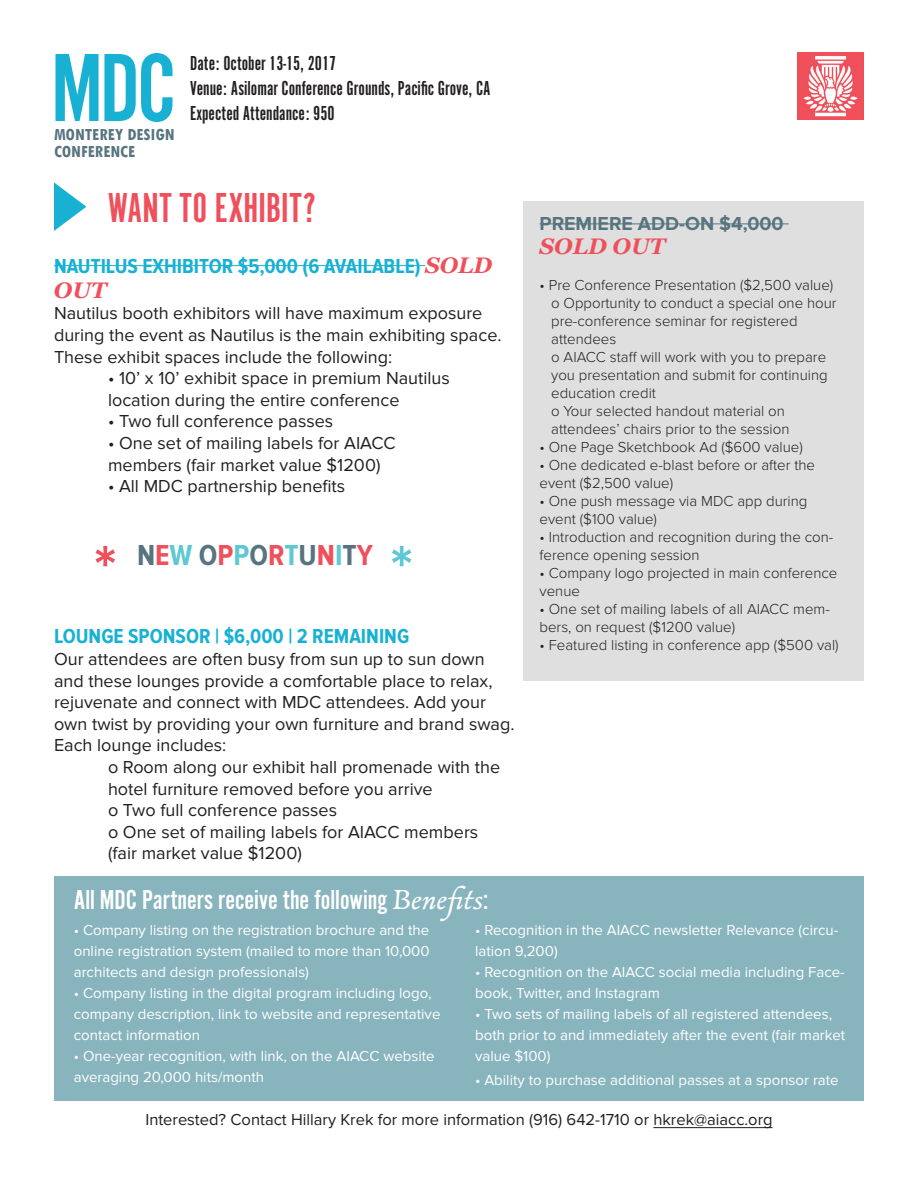
<style>
.page{position:relative;width:918px;height:1188px;background:#fff}
.page>*{position:absolute;margin:0;border:0;box-sizing:border-box;transform-origin:0 0}
.t1{font:100.5px "Alternate Got No 2 D";color:#18b1d4}
.t2{font:700 66px "Proxima Nova Cond";color:#ef505b}
.t3{font:700 66px "Proxima Nova Cond";color:#5fc8d5}
.t4{font:43.5px "Alternate Got No 1 D";color:#ef505b}
.t5{font:700 30px "Proxima Nova Cond";color:#57747f}
.t6{font:28.5px "Alternate Got No 2 D";color:#fff}
.t7{font:italic 700 22.5px "Georgia";color:#ef505b}
.t8{font:21px/25.2px "Alternate Got No 1 D";color:#231f20}
.t9{font:700 21px "Proxima Nova Cond";color:#18b1d4}
.t10{font:700 19.5px "Proxima Nova";color:#57747f}
.t11{font:18px/21.6px "Proxima Nova";color:#231f20}
.t12{font:700 condensed 18px/16.5px "Tw Cen";color:#57747f}
.t13{font:16.5px "Proxima Nova";color:#231f20}
.t14{font:300 15px/18px "Proxima Nova";color:#231f20}
.t15{font:15px/21px "Proxima Nova";color:#fff}
.s1{font-family:"Georgia";font-style:italic;font-size:22.5px;color:#ef505b}
.s2{color:#ef505b}
.s3{color:#5fc8d5}
.s4{font-family:"Alize";font-size:36px}
</style>
<div class="page">
<hr style="left:653px;top:1127px;width:120px;height:1px;background:#231f20">
<hr style="left:54px;top:265px;width:371px;height:1px;background:#18b1d4">
<div style="left:524px;top:201px;width:340px;height:480px;background:#dfdfdf"></div>
<hr style="left:540px;top:224px;width:249px;height:1px;background:#57747f">
<img style="left:797px;top:52px;width:67px;height:67px">
<svg style="left:54px;top:182px;width:32px;height:49px"></svg>
<div style="left:54px;top:877px;width:810px;height:224px;background:#88b4be"></div>
<h1 class="t1" style="left:51px;top:35px;width:126px">MDC</h1>
<p class="t12" style="left:54px;top:126px;width:122px">MONTEREY DESIGN<br>CONFERENCE</p>
<h3 class="t4" style="left:108px;top:185px;width:210px">WANT TO EXHIBIT?</h3>
<p class="t9" style="left:54px;top:254px;width:440px">NAUTILUS EXHIBITOR $5,000 (6 AVAILABLE) <span class="s1">SOLD</span></p>
<p class="t7" style="left:54px;top:275px;width:54px">OUT</p>
<p class="t11" style="left:54px;top:303px;width:449px">Nautilus booth exhibitors will have maximum exposure during the event as Nautilus is the main exhibiting space.<br>These exhibit spaces include the following:</p>
<p class="t11" style="left:108px;top:368px;width:343px">• 10’ x 10’ exhibit space in premium Nautilus location during the entire conference</p>
<p class="t11" style="left:108px;top:411px;width:227px">• Two full conference passes</p>
<p class="t11" style="left:108px;top:432px;width:289px">• One set of mailing labels for AIACC members (fair market value $1200)</p>
<p class="t11" style="left:108px;top:476px;width:239px">• All MDC partnership benefits</p>
<p class="t8" style="left:190px;top:51px;width:302px">Date: October 13-15, 2017<br>Venue: Asilomar Conference Grounds, Pacific Grove, CA<br>Expected Attendance: 950</p>
<h3 class="t5" style="left:137px;top:539px;width:237px">N<span class="s2">E</span><span class="s3">W</span> O<span class="s2">P</span><span class="s3">P</span>O<span class="s2">R</span><span class="s3">T</span>U<span class="s2">N</span><span class="s3">I</span>T<span class="s2">Y</span></h3>
<h2 class="t2" style="left:94px;top:532px;width:24px">*</h2>
<h2 class="t3" style="left:391px;top:532px;width:24px">*</h2>
<p class="t9" style="left:54px;top:625px;width:357px">LOUNGE SPONSOR | $6,000 | 2 REMAINING</p>
<p class="t11" style="left:54px;top:648px;width:462px">Our attendees are often busy from sun up to sun down and these lounges provide a comfortable place to relax, rejuvenate and connect with MDC attendees. Add your own twist by providing your own furniture and brand swag.<br>Each lounge includes:</p>
<p class="t11" style="left:108px;top:756px;width:394px">o Room along our exhibit hall promenade with the hotel furniture removed before you arrive<br>o Two full conference passes<br>o One set of mailing labels for AIACC members (fair market value $1200)</p>
<p class="t10" style="left:540px;top:213px;width:246px">PREMIERE ADD-ON $4,000</p>
<p class="t7" style="left:540px;top:232px;width:127px">SOLD OUT</p>
<p class="t14" style="left:551px;top:277px;width:287px;text-indent:-12px">• Pre Conference Presentation ($2,500 value) o Opportunity to conduct a special one hour pre-conference seminar for registered attendees<br>o AIACC staff will work with you to prepare you presentation and submit for continuing education credit<br>o Your selected handout material on attendees’ chairs prior to the session</p>
<p class="t14" style="left:540px;top:439px;width:265px">• One Page Sketchbook Ad ($600 value)</p>
<p class="t14" style="left:540px;top:457px;width:277px">• One dedicated e-blast before or after the event ($2,500 value)</p>
<p class="t14" style="left:540px;top:493px;width:269px">• One push message via MDC app during event ($100 value)</p>
<p class="t14" style="left:540px;top:529px;width:295px">• Introduction and recognition during the con&shy;ference opening session</p>
<p class="t14" style="left:540px;top:565px;width:299px">• Company logo projected in main conference venue</p>
<p class="t14" style="left:540px;top:601px;width:292px">• One set of mailing labels of all AIACC mem&shy;bers, on request ($1200 value)</p>
<p class="t14" style="left:540px;top:637px;width:301px">• Featured listing in conference app ($500 val)</p>
<h3 class="t6" style="left:74px;top:884px;width:416px">All MDC Partners receive the following <span class="s4">Benefits</span>:</h3>
<p class="t15" style="left:475px;top:920px;width:364px">• Recognition in the AIACC newsletter Relevance (circu&shy;lation 9,200)</p>
<p class="t15" style="left:475px;top:962px;width:371px">• Recognition on the AIACC social media including Face&shy;book, Twitter, and Instagram</p>
<p class="t15" style="left:475px;top:1004px;width:372px">• Two sets of mailing labels of all registered attendees, both prior to and immediately after the event (fair market value $100)</p>
<p class="t15" style="left:475px;top:1070px;width:365px">• Ability to purchase additional passes at a sponsor rate</p>
<p class="t15" style="left:74px;top:920px;width:357px;text-align:justify">• Company listing on the registration brochure and the online registration system (mailed to more than 10,000 architects and design professionals)</p>
<p class="t15" style="left:74px;top:983px;width:368px">• Company listing in the digital program including logo, company description, link to website and representative contact information</p>
<p class="t15" style="left:74px;top:1046px;width:362px">• One-year recognition, with link, on the AIACC website averaging 20,000 hits/month</p>
<p class="t13" style="left:145px;top:1110px;width:629px">Interested? Contact Hillary Krek for more information (916) 642-1710 or hkrek@aiacc.org</p>
</div>
